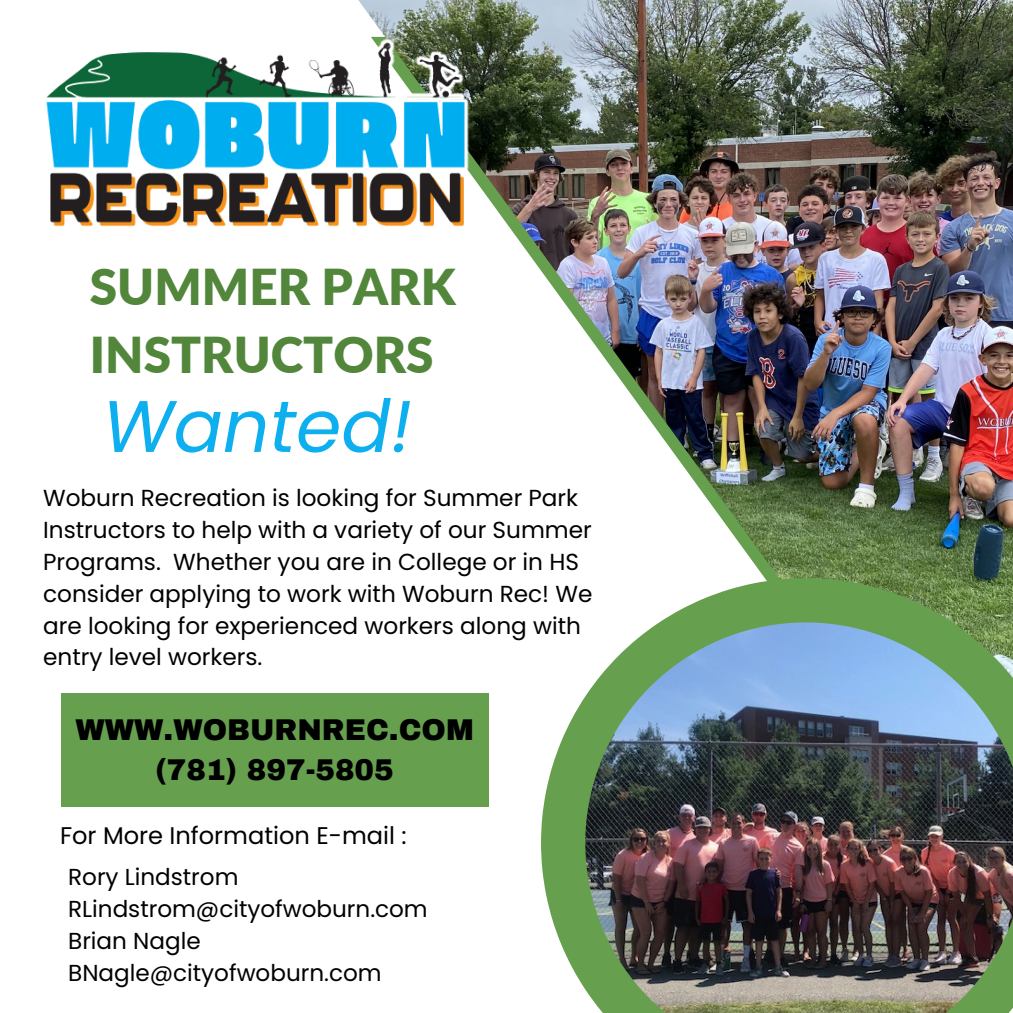
<style>
.page{position:relative;width:1013px;height:1013px;background:#fff}
.page>*{position:absolute;margin:0;border:0;box-sizing:border-box;transform-origin:0 0}
.t1{font:italic 72.88px "Poppins";color:#0eafef}
.t2{font:900 49.5px/68.5px "Lato";color:#51863b}
.t3{font:900 29.38px/40.2px "Archivo";color:#000;text-align:center}
.t4{font:24.12px "Poppins";color:#000}
.t5{font:23.12px/31.9px "Poppins";color:#000}
</style>
<div class="page">
<img style="left:358px;top:0;width:654px;height:578px">
<div style="left:61px;top:693px;width:427px;height:113px;background:#66a04e"></div>
<svg style="left:541px;top:578px;width:471px;height:411px;fill:#66a04e"></svg>
<img style="left:585px;top:622px;width:427px;height:390px">
<img style="left:46px;top:23px;width:425px;height:212px">
<h1 class="t2" style="left:90px;top:251px;width:367px">SUMMER PARK<br>INSTRUCTORS</h1>
<p class="t1" style="left:102px;top:375px;width:311px">Wanted!</p>
<p class="t5" style="left:43px;top:482px;width:550px">Woburn Recreation is looking for Summer Park Instructors to help with a variety of our Summer Programs. Whether you are in College or in HS consider applying to work with Woburn Rec! We are looking for experienced workers along with entry level workers.</p>
<p class="t3" style="left:75px;top:709px;width:400px">WWW.WOBURNREC.COM (781) 897-5805</p>
<h3 class="t4" style="left:60px;top:818px;width:348px">For More Information E-mail :</h3>
<p class="t5" style="left:68px;top:861px;width:361px">Rory Lindstrom<br>RLindstrom@cityofwoburn.com</p>
<p class="t5" style="left:68px;top:925px;width:315px">Brian Nagle<br>BNagle@cityofwoburn.com</p>
</div>
